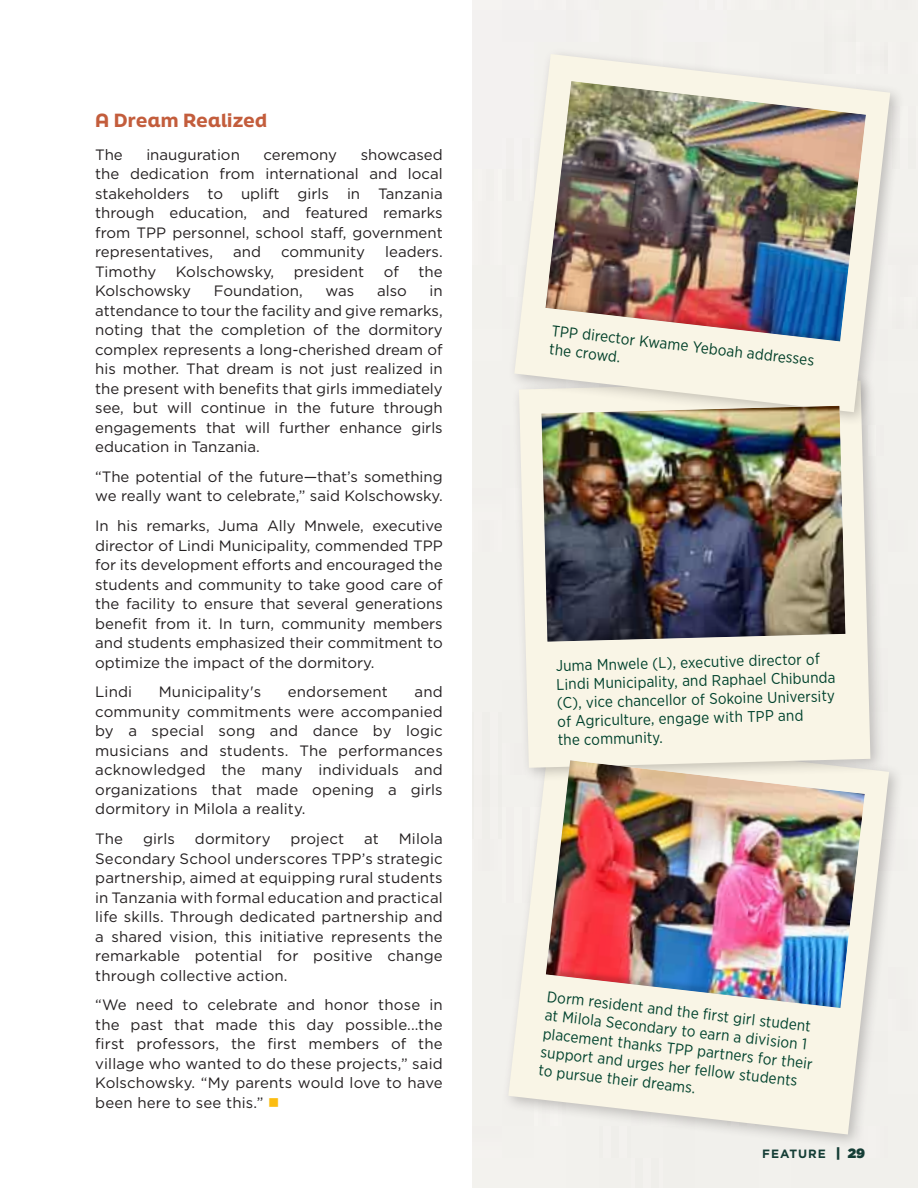
<style>
.page{position:relative;width:918px;height:1188px;background:#fff}
.page>*{position:absolute;margin:0;border:0;box-sizing:border-box;transform-origin:0 0}
.t1{font:900 18px "Final Six";letter-spacing:.02em;color:#c35d3c}
.t2{font:15.45px/18.5px "Gotham Narrow";color:#00422d}
.t3{font:15px/19.5px "Gotham";color:#231f20;text-align:justify}
.t4{font:900 13.5px "Gotham";color:#143d35}
.t5{font:700 12px "Gotham";color:#143d35}
.s1{color:#fcbd11}
</style>
<div class="page">
<div style="left:501px;top:726px;width:403px;height:423px;background:#f1f0ec"></div>
<svg style="left:509px;top:769px;width:380px;height:366px"></svg>
<div style="left:511px;top:373px;width:375px;height:410px;background:#231f20;opacity:.25"></div>
<div style="left:519px;top:427px;width:351px;height:341px;background:#f9f5e6"></div>
<div style="left:507px;top:47px;width:398px;height:380px;background:#231f20;opacity:.25"></div>
<svg style="left:514px;top:54px;width:376px;height:358px;background:#f2efe5"></svg>
<img style="left:543px;top:79px;width:324px;height:263px">
<img style="left:539px;top:404px;width:307px;height:239px">
<img style="left:543px;top:758px;width:323px;height:250px">
<p class="t1" style="left:95px;top:107px;width:173px">A Dream Realized</p>
<p class="t3" style="left:95px;top:144px;width:29px">The</p>
<p class="t3" style="left:146px;top:144px;width:95px">inauguration</p>
<p class="t3" style="left:263px;top:144px;width:75px">ceremony</p>
<p class="t3" style="left:95px;top:144px;width:349px;text-indent:265px">showcased the dedication from international and local stakeholders to uplift girls in Tanzania through education, and featured remarks from TPP personnel, school staff, government representatives,</p>
<p class="t3" style="left:233px;top:242px;width:29px">and</p>
<p class="t3" style="left:281px;top:242px;width:85px">community</p>
<p class="t3" style="left:385px;top:242px;width:59px">leaders.</p>
<p class="t3" style="left:95px;top:261px;width:63px">Timothy</p>
<p class="t3" style="left:176px;top:261px;width:100px">Kolschowsky,</p>
<p class="t3" style="left:294px;top:261px;width:72px">president</p>
<p class="t3" style="left:384px;top:261px;width:17px">of</p>
<p class="t3" style="left:419px;top:261px;width:26px">the</p>
<p class="t3" style="left:95px;top:281px;width:97px">Kolschowsky</p>
<p class="t3" style="left:214px;top:281px;width:90px">Foundation,</p>
<p class="t3" style="left:326px;top:281px;width:30px">was</p>
<p class="t3" style="left:377px;top:281px;width:31px">also</p>
<p class="t3" style="left:95px;top:281px;width:349px;text-indent:334px">in attendance to tour the facility and give remarks, noting that the completion of the dormitory complex represents a long-cherished dream of his mother. That dream is not just realized in the present with benefits that girls immediately see, but will continue in the future through engagements that will further enhance girls education in Tanzania.</p>
<p class="t3" style="left:95px;top:466px;width:349px">“The potential of the future—that’s something we really want to celebrate,” said Kolschowsky.</p>
<p class="t3" style="left:95px;top:516px;width:349px">In his remarks, Juma Ally Mnwele, executive director of Lindi Municipality, commended TPP for its development efforts and encouraged the students and community to take good care of the facility to ensure that several generations benefit from it. In turn, community members and students emphasized their commitment to optimize the impact of the dormitory.</p>
<p class="t3" style="left:95px;top:682px;width:38px">Lindi</p>
<p class="t3" style="left:159px;top:682px;width:104px">Municipality's</p>
<p class="t3" style="left:288px;top:682px;width:102px">endorsement</p>
<p class="t3" style="left:95px;top:682px;width:349px;text-indent:319px">and community commitments were accompanied by a special song and dance by logic musicians and students. The performances acknowledged the many individuals and organizations that made opening a girls dormitory in Milola a reality.</p>
<p class="t3" style="left:95px;top:829px;width:29px">The</p>
<p class="t3" style="left:143px;top:829px;width:33px">girls</p>
<p class="t3" style="left:195px;top:829px;width:77px">dormitory</p>
<p class="t3" style="left:290px;top:829px;width:55px">project</p>
<p class="t3" style="left:364px;top:829px;width:16px">at</p>
<p class="t3" style="left:95px;top:829px;width:349px;text-indent:304px">Milola Secondary School underscores TPP’s strategic partnership, aimed at equipping rural students in Tanzania with formal education and practical life skills. Through dedicated partnership and a shared vision, this initiative represents the remarkable potential for positive change through collective action.</p>
<p class="t3" style="left:95px;top:995px;width:349px">“We need to celebrate and honor those in the past that made this day possible...the first professors, the first members of the village who wanted to do these projects,” said Kolschowsky. “My parents would love to have been here to see this.” <span class="s1">■</span></p>
<p class="t2" style="left:553px;top:319px;width:266px;line-height:19.4px;rotate:7deg">TPP director Kwame Yeboah addresses the crowd.</p>
<p class="t2" style="left:555px;top:657px;width:281px;rotate:-2deg">Juma Mnwele (L), executive director of Lindi Municipality, and Raphael Chibunda (C), vice chancellor of Sokoine University of Agriculture, engage with TPP and<br>the community.</p>
<p class="t2" style="left:549px;top:985px;width:273px;rotate:7deg">Dorm resident and the fi rst girl student at Milola Secondary to earn a division 1 placement thanks TPP partners for their support and urges her fellow students to pursue their dreams.</p>
<p class="t5" style="left:762px;top:1146px;width:19px">FEATURE</p>
<p class="t4" style="left:836px;top:1144px;width:31px">| 29</p>
</div>
